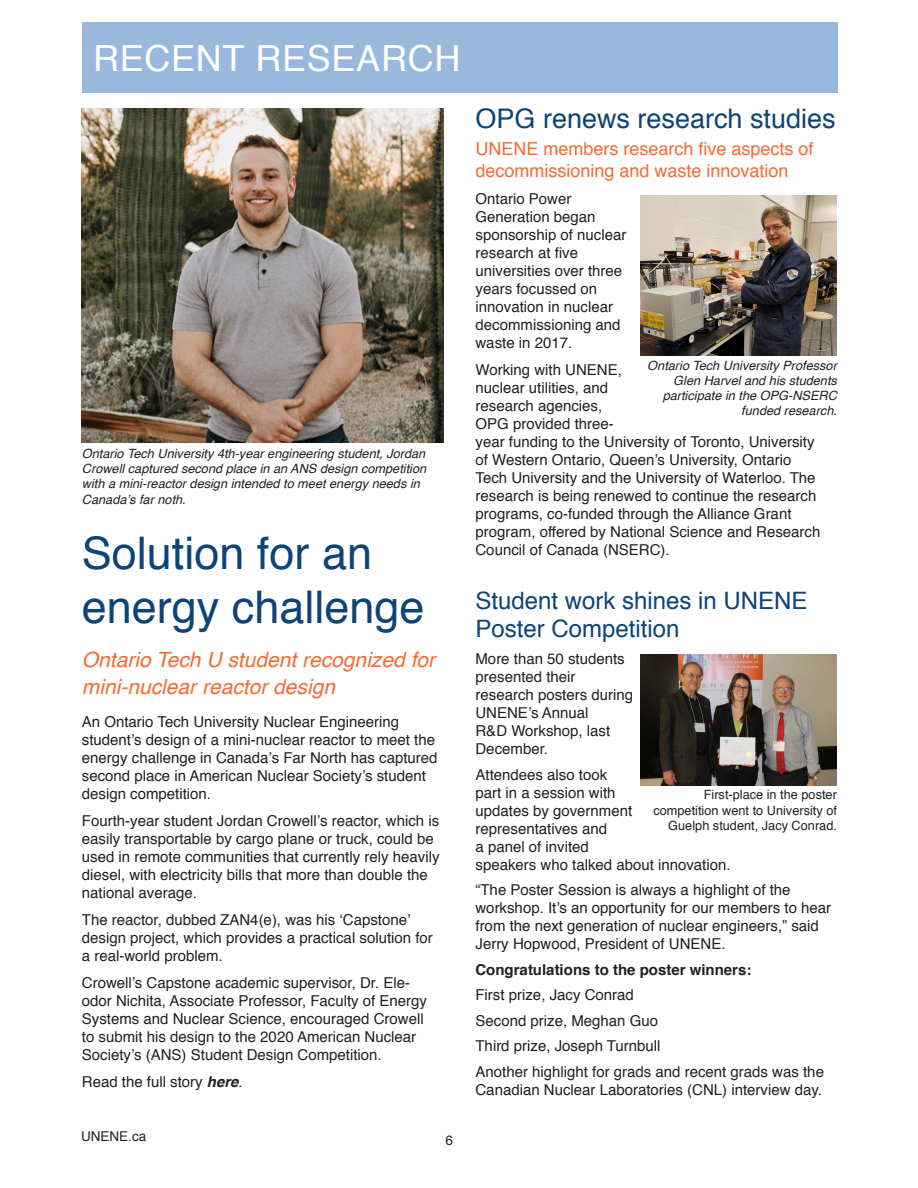
<style>
.page{position:relative;width:918px;height:1188px;background:#fff}
.page>*{position:absolute;margin:0;border:0;box-sizing:border-box;transform-origin:0 0}
.t1{font:45px/54px "Helvetica";color:#0d4478}
.t2{font:36px "Helvetica";letter-spacing:.02em;color:#fff}
.t3{font:27px "Helvetica";color:#0d4478}
.t4{font:24px/28.5px "Helvetica";color:#0d4478}
.t5{font:italic 21px/27px "Helvetica";color:#f26c34}
.t6{font:18px/21.6px "Helvetica";color:#f26c34}
.t7{font:15px/18px "Helvetica";color:#231f20}
.t8{font:700 15px "Helvetica";color:#231f20}
.t9{font:13.5px "Helvetica";color:#231f20}
.t10{font:italic 12.75px/15.3px "Helvetica";color:#231f20}
.t11{font:12.75px/15.3px "Helvetica";color:#231f20;text-align:right}
.s1{font-weight:700;font-style:italic}
</style>
<div class="page">
<div style="left:82px;top:22px;width:756px;height:71px;background:#9ab7dc"></div>
<img style="left:81px;top:108px;width:363px;height:335px">
<img style="left:641px;top:195px;width:196px;height:161px">
<img style="left:641px;top:654px;width:196px;height:131px">
<h2 class="t2" style="left:93px;top:31px;width:369px">RECENT RESEARCH</h2>
<p class="t10" style="left:82px;top:446px;width:346px">Ontario Tech University 4th-year engineering student, Jordan Crowell captured second place in an ANS design competition with a mini-reactor design intended to meet energy needs in Canada’s far noth.</p>
<h1 class="t1" style="left:82px;top:528px;width:344px">Solution for an energy challenge</h1>
<h3 class="t5" style="left:82px;top:647px;width:355px">Ontario Tech U student recognized for mini-nuclear reactor design</h3>
<p class="t7" style="left:82px;top:713px;width:357px">An Ontario Tech University Nuclear Engineering student’s design of a mini-nuclear reactor to meet the energy challenge in Canada’s Far North has captured second place in American Nuclear Society’s student design competition.</p>
<p class="t7" style="left:82px;top:812px;width:359px">Fourth-year student Jordan Crowell’s reactor, which is easily transportable by cargo plane or truck, could be used in remote communities that currently rely heavily diesel, with electricity bills that more than double the national average.</p>
<p class="t7" style="left:82px;top:911px;width:352px">The reactor, dubbed ZAN4(e), was his ‘Capstone’ design project, which provides a practical solution for a real-world problem.</p>
<p class="t7" style="left:82px;top:974px;width:347px">Crowell’s Capstone academic supervisor, Dr. Ele&shy;odor Nichita, Associate Professor, Faculty of Energy Systems and Nuclear Science, encouraged Crowell to submit his design to the 2020 American Nuclear Society’s (ANS) Student Design Competition.</p>
<p class="t7" style="left:82px;top:1073px;width:162px">Read the full story <span class="s1">here</span>.</p>
<p class="t9" style="left:81px;top:1126px;width:67px">UNENE.ca</p>
<p class="t9" style="left:445px;top:1130px;width:9px">6</p>
<h3 class="t3" style="left:476px;top:98px;width:362px">OPG renews research studies</h3>
<p class="t6" style="left:476px;top:138px;width:340px">UNENE members research five aspects of decommissioning and waste innovation</p>
<p class="t7" style="left:476px;top:190px;width:152px">Ontario Power<br>Generation began sponsorship of nuclear research at five universities over three years focussed on innovation in nuclear decommissioning and waste in 2017.</p>
<p class="t7" style="left:476px;top:361px;width:346px">Working with UNENE,<br>nuclear utilities, and<br>research agencies,<br>OPG provided three-<br>year funding to the University of Toronto, University of Western Ontario, Queen’s University, Ontario Tech University and the University of Waterloo. The research is being renewed to continue the research programs, co-funded through the Alliance Grant program, offered by National Science and Research Council of Canada (NSERC).</p>
<h3 class="t4" style="left:476px;top:587px;width:334px">Student work shines in UNENE<br>Poster Competition</h3>
<p class="t7" style="left:476px;top:650px;width:159px">More than 50 students presented their research posters during<br>UNENE’s Annual<br>R&amp;D Workshop, last<br>December.</p>
<p class="t7" style="left:476px;top:766px;width:257px">Attendees also took<br>part in a session with<br>updates by government representatives and<br>a panel of invited<br>speakers who talked about innovation.</p>
<p class="t7" style="left:476px;top:881px;width:357px">“The Poster Session is always a highlight of the workshop. It’s an opportunity for our members to hear from the next generation of nuclear engineers,” said Jerry Hopwood, President of UNENE.</p>
<p class="t8" style="left:476px;top:957px;width:277px">Congratulations to the poster winners:</p>
<p class="t7" style="left:476px;top:982px;width:350px;line-height:25.5px">First prize, Jacy Conrad<br>Second prize, Meghan Guo<br>Third prize, Joseph Turnbull<br>Another highlight for grads and recent grads was the</p>
<p class="t7" style="left:476px;top:1081px;width:348px">Canadian Nuclear Laboratories (CNL) interview day.</p>
<p class="t10" style="left:647px;top:358px;width:191px;text-align:right">Ontario Tech University Professor<br>Glen Harvel and his students participate in the OPG-NSERC funded research.</p>
<p class="t11" style="left:653px;top:788px;width:185px">First-place in the poster competition went to University of<br>Guelph student, Jacy Conrad.</p>
</div>
